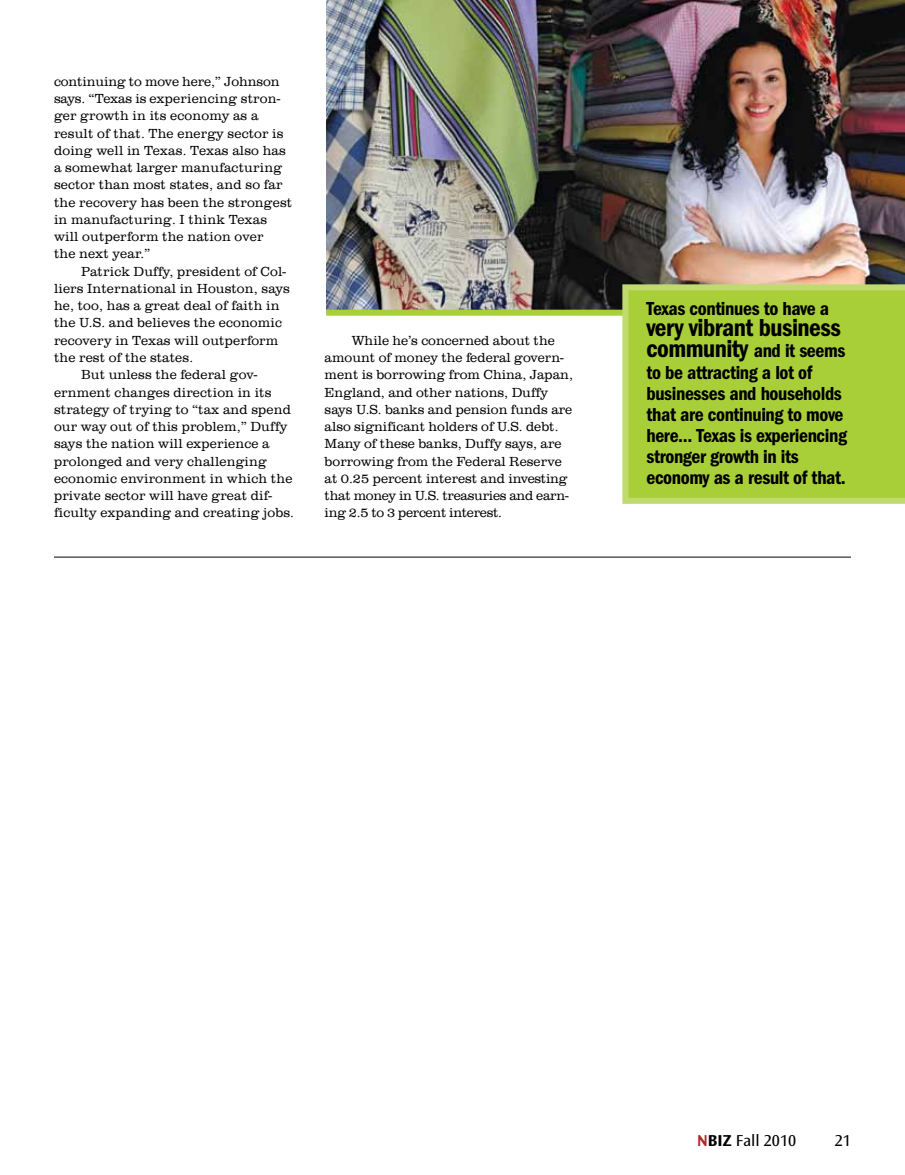
<style>
.page{position:relative;width:905px;height:1175px;background:#fff}
.page>*{position:absolute;margin:0;border:0;box-sizing:border-box;transform-origin:0 0}
.t1{font:600 condensed 25.5px "Franklin Gothic";letter-spacing:-.02em;color:#000}
.t2{font:600 condensed 19.5px/21.1px "Franklin Gothic";letter-spacing:-.02em;color:#000}
.t3{font:16.5px "Ocean Sans Std";color:#000}
.t4{font:300 13.5px/17.2px "URW Clarendon TCE";letter-spacing:.01em;color:#000}
.s1{font-size:25.5px}
.s2{font-weight:700;color:#b32625}
.s3{font-weight:700}
</style>
<div class="page">
<hr style="left:54px;top:556px;width:796px;height:1px;background:#000">
<img style="left:326px;top:0;width:578px;height:310px">
<div style="left:326px;top:310px;width:554px;height:6px;background:#a9cf38"></div>
<svg style="left:622px;top:284px;width:282px;height:220px;background:#aacf3c"></svg>
<p class="t4" style="left:54px;top:73px;width:240px">continuing to move here,” Johnson says. “Texas is experiencing stron&shy;ger growth in its economy as a result of that. The energy sector is doing well in Texas. Texas also has a somewhat larger manufacturing sector than most states, and so far the recovery has been the strongest in manufacturing. I think Texas will outperform the nation over<br>the next year.”</p>
<p class="t4" style="left:81px;top:263px;width:206px">Patrick Duffy, president of Col-</p>
<p class="t4" style="left:54px;top:280px;width:237px">liers International in Houston, says</p>
<p class="t4" style="left:54px;top:297px;width:227px">he, too, has a great deal of faith in</p>
<p class="t4" style="left:54px;top:314px;width:229px">the U.S. and believes the economic</p>
<p class="t4" style="left:54px;top:332px;width:226px">recovery in Texas will outperform</p>
<p class="t4" style="left:54px;top:349px;width:141px">the rest of the states.</p>
<p class="t4" style="left:81px;top:366px;width:178px">But unless the federal gov-</p>
<p class="t4" style="left:54px;top:383px;width:219px">ernment changes direction in its</p>
<p class="t4" style="left:54px;top:401px;width:238px">strategy of trying to “tax and spend</p>
<p class="t4" style="left:54px;top:418px;width:235px">our way out of this problem,” Duffy</p>
<p class="t4" style="left:54px;top:435px;width:217px">says the nation will experience a</p>
<p class="t4" style="left:54px;top:453px;width:214px">prolonged and very challenging</p>
<p class="t4" style="left:54px;top:470px;width:240px">economic environment in which the</p>
<p class="t4" style="left:54px;top:487px;width:219px">private sector will have great dif-</p>
<p class="t4" style="left:54px;top:504px;width:241px">ficulty expanding and creating jobs.</p>
<p class="t4" style="left:324px;top:332px;width:250px;text-indent:27px">While he’s concerned about the amount of money the federal govern&shy;ment is borrowing from China, Japan, England, and other nations, Duffy says U.S. banks and pension funds are also significant holders of U.S. debt.<br>Many of these banks, Duffy says, are borrowing from the Federal Reserve at 0.25 percent interest and investing that money in U.S. treasuries and earn&shy;ing 2.5 to 3 percent interest.</p>
<h2 class="t2" style="left:646px;top:298px;width:184px">Texas continues to have a</h2>
<h1 class="t1" style="left:646px;top:313px;width:196px">very vibrant business</h1>
<h2 class="t2" style="left:646px;top:340px;width:202px"><span class="s1">community</span> and it seems to be attracting a lot of businesses and households that are continuing to move here... Texas is experiencing stronger growth in its economy as a result of that.</h2>
<p class="t3" style="left:697px;top:1131px;width:100px"><span class="s2">N</span><span class="s3">BIZ</span> Fall 2010</p>
<p class="t3" style="left:834px;top:1131px;width:18px">21</p>
</div>
